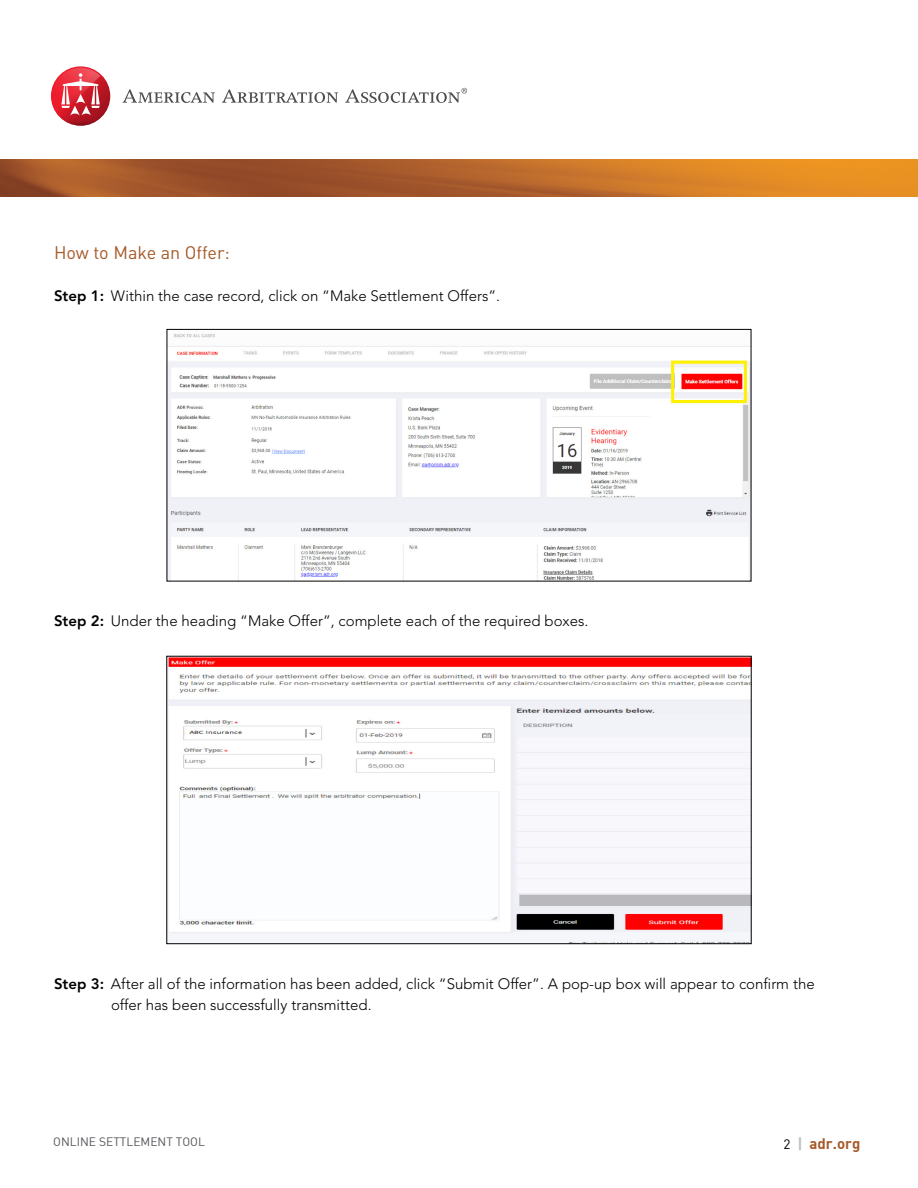
<style>
.page{position:relative;width:918px;height:1188px;background:#fff}
.page>*{position:absolute;margin:0;border:0;box-sizing:border-box;transform-origin:0 0}
.t1{font:18px "DIN";color:#a65a2a}
.t2{font:300 15px/21px "Avenir LT Std";color:#000}
.t3{font:15px "DIN Bold";color:#a65a2a}
.t4{font:12px "DIN";color:#54565a}
.s1{font-weight:800}
.s2{font-family:"DIN";font-size:13.5px;color:#000}
.s3{color:#bcbec0}
</style>
<div class="page">
<img style="left:0;top:160px;width:918px;height:36px">
<svg style="left:123px;top:88px;width:344px;height:15px"></svg>
<svg style="left:51px;top:66px;width:59px;height:60px"></svg>
<svg style="left:52px;top:68px;width:49px;height:58px"></svg>
<img style="left:169px;top:334px;width:580px;height:245px">
<div style="left:167px;top:329px;width:584px;height:252px;border:1px solid #000"></div>
<img style="left:169px;top:658px;width:580px;height:284px">
<div style="left:167px;top:656px;width:584px;height:288px;border:1px solid #000"></div>
<p class="t1" style="left:54px;top:241px;width:178px">How to Make an Offer:</p>
<p class="t2" style="left:54px;top:285px;width:448px"><span class="s1">Step 1:</span> Within the case record, click on “Make Settlement Offers”.</p>
<p class="t2" style="left:54px;top:610px;width:536px"><span class="s1">Step 2:</span> Under the heading “Make Offer”, complete each of the required boxes.</p>
<p class="t2" style="left:111px;top:973px;width:705px;text-indent:-57px"><span class="s1">Step 3:</span> After all of the information has been added, click “Submit Offer”. A pop-up box will appear to confirm the offer has been successfully transmitted.</p>
<p class="t4" style="left:53px;top:1134px;width:153px">ONLINE SETTLEMENT TOOL</p>
<p class="t3" style="left:783px;top:1134px;width:79px"><span class="s2">2</span> <span class="s3">|</span> adr.org</p>
</div>
